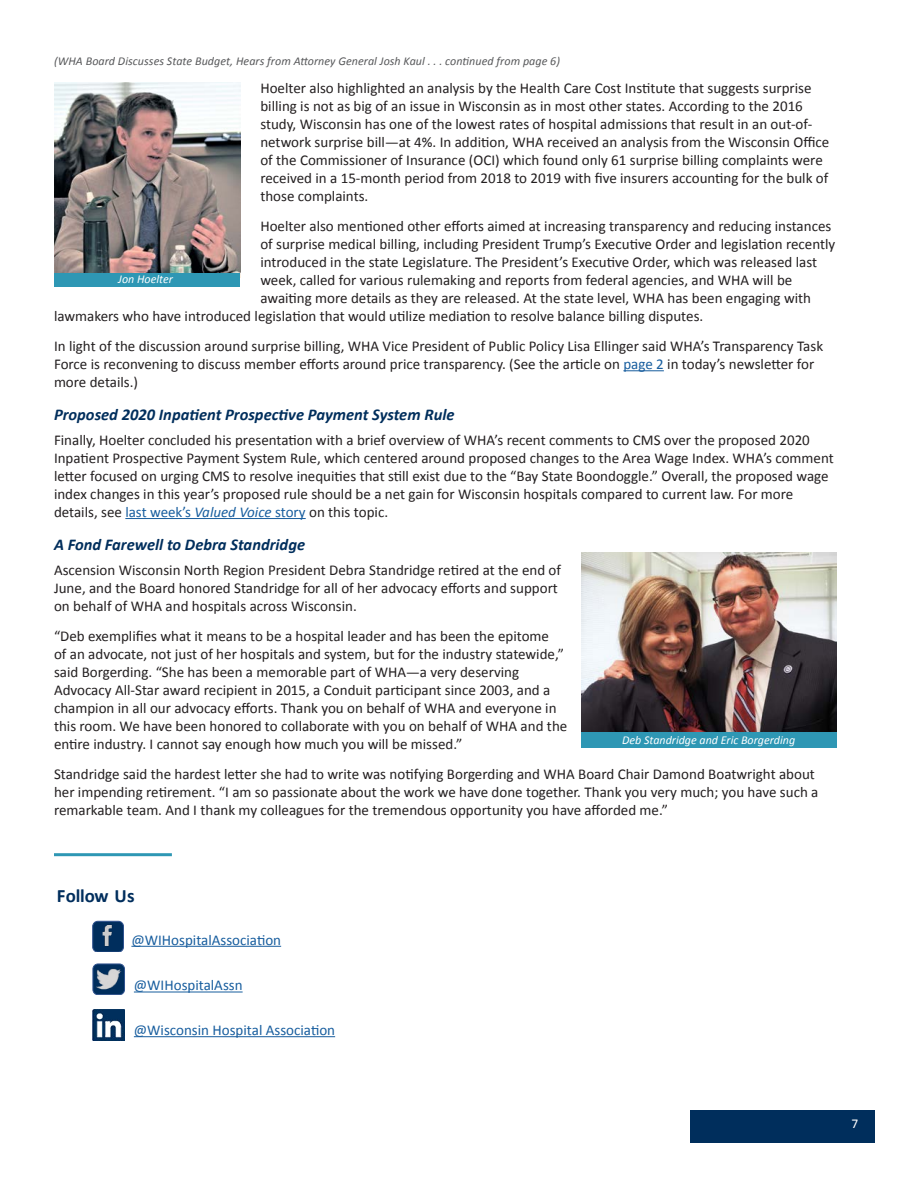
<style>
.page{position:relative;width:918px;height:1188px;background:#fff}
.page>*{position:absolute;margin:0;border:0;box-sizing:border-box;transform-origin:0 0}
.t1{font:700 18.9px "Calibri";letter-spacing:-.01em;color:#002e5d}
.Subhead{font:italic 700 16.5px "Calibri";color:#002e5c}
.Body_Copy{font:15px/18px "Calibri";color:#231f20}
.t2{font:15px "Calibri";color:#175d9e}
.t3{font:13.5px "Calibri";color:#fff}
.Continued{font:italic 12px "Calibri";letter-spacing:.005em;color:#57585a}
.Photo_Caption{font:italic 12px "Calibri";color:#fff}
.s1{font-family:"Calluna Sans"}
.s2{color:#175d9e}
.s3{font-style:italic;color:#175d9e}
</style>
<div class="page">
<div style="left:690px;top:1111px;width:184px;height:32px;background:#002e5c"></div>
<hr style="left:623px;top:370px;width:41px;height:1px;background:#175d9e">
<hr style="left:125px;top:518px;width:181px;height:1px;background:#175d9e">
<img style="left:582px;top:552px;width:255px;height:180px">
<div style="left:582px;top:732px;width:255px;height:16px;background:#2e97b4"></div>
<img style="left:54px;top:82px;width:186px;height:191px">
<div style="left:54px;top:273px;width:186px;height:14px;background:#2e97b4"></div>
<div style="left:92px;top:921px;width:32px;height:31px;background:#002e5d;border:1px solid #2f528f;border-radius:5px"></div>
<img style="left:102px;top:925px;width:10px;height:21px">
<div style="left:93px;top:964px;width:32px;height:30px;background:#002e5d;border-radius:5px"></div>
<div style="left:93px;top:964px;width:32px;height:30px;border:1px solid #2f528f;border-radius:5px"></div>
<img style="left:96px;top:968px;width:26px;height:21px">
<img style="left:93px;top:1010px;width:31px;height:31px">
<hr style="left:131px;top:946px;width:150px;height:1px;background:#175d9e">
<hr style="left:134px;top:992px;width:109px;height:1px;background:#175d9e">
<hr style="left:134px;top:1036px;width:201px;height:1px;background:#175d9e">
<hr style="left:54px;top:853px;width:118px;height:3px;background:#2e97b4">
<p class="Continued" style="left:54px;top:53px;width:508px">(WHA Board Discusses State Budget, Hears from Attorney General Josh Kaul . . . continued from page 6)</p>
<p class="Body_Copy" style="left:260px;top:78px;width:570px">Hoelter also highlighted an analysis by the Health Care Cost Institute that suggests surprise billing is not as big of an issue in Wisconsin as in most other states. According to the 2016 study, Wisconsin has one of the lowest rates of hospital admissions that result in an out-of&shy;network surprise bill<span class="s1">—</span>at 4%. In addition, WHA received an analysis from the Wisconsin Office of the Commissioner of Insurance (OCI) which found only 61 surprise billing complaints were received in a 15-month period from 2018 to 2019 with five insurers accounting for the bulk of those complaints.</p>
<p class="Body_Copy" style="left:260px;top:216px;width:573px">Hoelter also mentioned other efforts aimed at increasing transparency and reducing instances</p>
<p class="Body_Copy" style="left:260px;top:234px;width:576px">of surprise medical billing, including President Trump’s Executive Order and legislation recently</p>
<p class="Body_Copy" style="left:260px;top:252px;width:558px">introduced in the state Legislature. The President’s Executive Order, which was released last</p>
<p class="Body_Copy" style="left:260px;top:270px;width:534px">week, called for various rulemaking and reports from federal agencies, and WHA will be</p>
<p class="Body_Copy" style="left:260px;top:288px;width:552px">awaiting more details as they are released. At the state level, WHA has been engaging with</p>
<p class="Body_Copy" style="left:54px;top:306px;width:651px">lawmakers who have introduced legislation that would utilize mediation to resolve balance billing disputes.</p>
<p class="Body_Copy" style="left:54px;top:336px;width:771px">In light of the discussion around surprise billing, WHA Vice President of Public Policy Lisa Ellinger said WHA’s Transparency Task<br>Force is reconvening to discuss member efforts around price transparency. (See the article on <span class="s2">page 2</span> in today’s newsletter for more details.)</p>
<p class="Subhead" style="left:54px;top:404px;width:402px">Proposed 2020 Inpatient Prospective Payment System Rule</p>
<p class="Body_Copy" style="left:54px;top:430px;width:781px">Finally, Hoelter concluded his presentation with a brief overview of WHA’s recent comments to CMS over the proposed 2020<br>Inpatient Prospective Payment System Rule, which centered around proposed changes to the Area Wage Index. WHA’s comment letter focused on urging CMS to resolve inequities that still exist due to the “Bay State Boondoggle.” Overall, the proposed wage index changes in this year’s proposed rule should be a net gain for Wisconsin hospitals compared to current law. For more details, see <span class="s2">last week’s</span> <span class="s3">Valued Voice</span> <span class="s2">story</span> on this topic.</p>
<p class="Subhead" style="left:54px;top:534px;width:253px">A Fond Farewell to Debra Standridge</p>
<p class="Body_Copy" style="left:54px;top:560px;width:509px">Ascension Wisconsin North Region President Debra Standridge retired at the end of<br>June, and the Board honored Standridge for all of her advocacy efforts and support on behalf of WHA and hospitals across Wisconsin.</p>
<p class="Body_Copy" style="left:54px;top:626px;width:515px">“Deb exemplifies what it means to be a hospital leader and has been the epitome<br>of an advocate, not just of her hospitals and system, but for the industry statewide,” said Borgerding. “She has been a memorable part of WHA<span class="s1">—</span>a very deserving Advocacy All-Star award recipient in 2015, a Conduit participant since 2003, and a champion in all our advocacy efforts. Thank you on behalf of WHA and everyone in this room. We have been honored to collaborate with you on behalf of WHA and the entire industry. I cannot say enough how much you will be missed.”</p>
<p class="Body_Copy" style="left:54px;top:764px;width:766px">Standridge said the hardest letter she had to write was notifying Borgerding and WHA Board Chair Damond Boatwright about her impending retirement. “I am so passionate about the work we have done together. Thank you very much; you have such a remarkable team. And I thank my colleagues for the tremendous opportunity you have afforded me.”</p>
<p class="Photo_Caption" style="left:118px;top:272px;width:56px">Jon Hoelter</p>
<p class="Photo_Caption" style="left:622px;top:732px;width:175px">Deb Standridge and Eric Borgerding</p>
<p class="t1" style="left:57px;top:884px;width:79px">Follow Us</p>
<p class="t2" style="left:131px;top:930px;width:151px">@WIHospitalAssociation</p>
<p class="t2" style="left:134px;top:976px;width:110px">@WIHospitalAssn</p>
<p class="t2" style="left:134px;top:1021px;width:203px">@Wisconsin Hospital Association</p>
<p class="t3" style="left:851px;top:1115px;width:8px">7</p>
</div>
